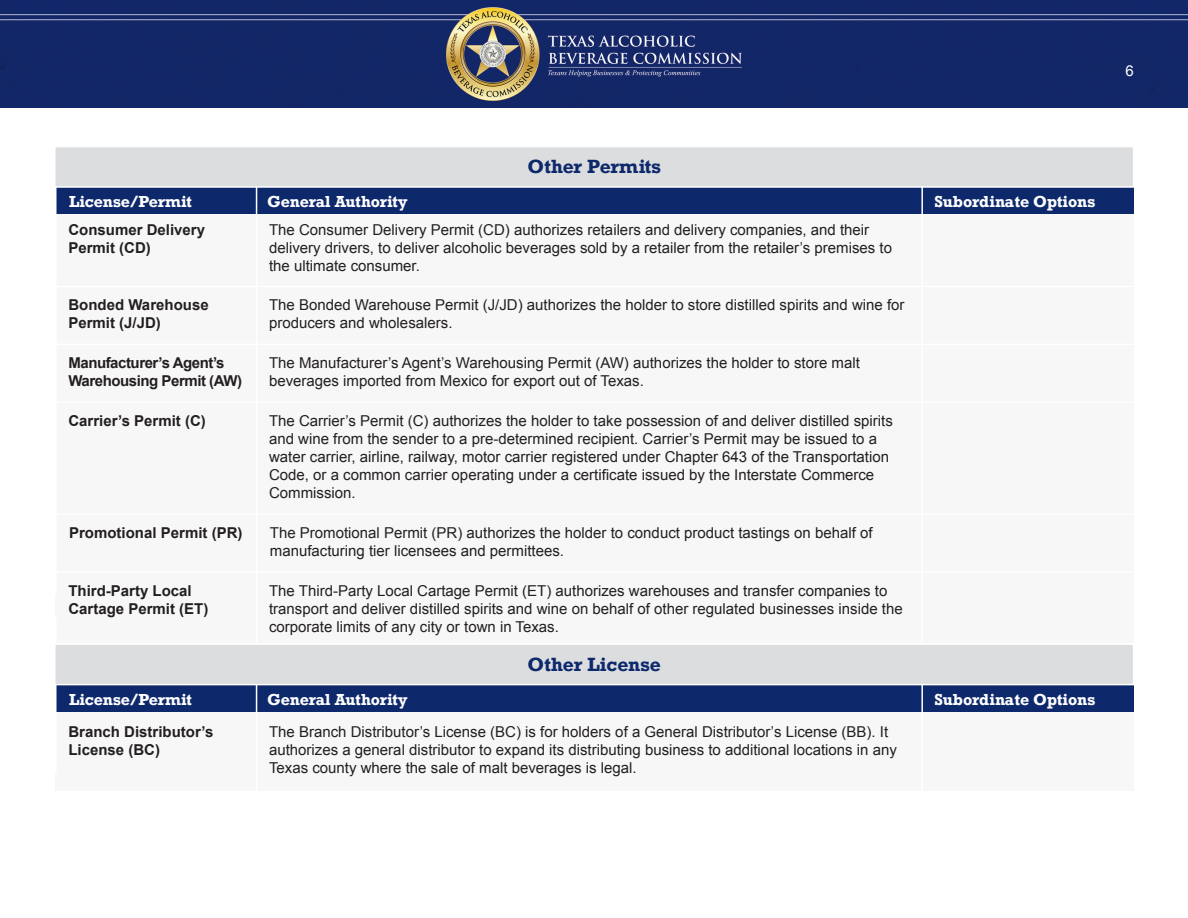
<style>
.page{position:relative;width:1188px;height:918px;background:#fff}
.page>*{position:absolute;margin:0;border:0;box-sizing:border-box;transform-origin:0 0}
.t1{font:700 18px "Rockwell";color:#0e296b}
.t2{font:15px/18px "Arial";color:#231f20}
.t3{font:700 15px/18px "Arial";color:#231f20}
.t4{font:700 15px "Rockwell";letter-spacing:-.01em;color:#fff}
.t5{font:700 15px/18px "Arial";letter-spacing:-.03em;color:#231f20}
.t6{font:15px "Arial";color:#fff}
</style>
<div class="page">
<div style="left:55px;top:214px;width:1078px;height:429px;background:#f7f7f8"></div>
<div style="left:55px;top:712px;width:1078px;height:79px;background:#f7f7f8"></div>
<hr style="left:54px;top:286px;width:1080px;height:1px;background:#fff">
<hr style="left:54px;top:344px;width:1080px;height:1px;background:#fff">
<hr style="left:54px;top:402px;width:1080px;height:1px;background:#fff">
<hr style="left:54px;top:514px;width:1080px;height:1px;background:#fff">
<hr style="left:54px;top:572px;width:1080px;height:1px;background:#fff">
<div style="left:55px;top:188px;width:1078px;height:26px;background:#0e296b"></div>
<div style="left:55px;top:685px;width:1078px;height:27px;background:#0e296b"></div>
<hr style="left:55px;top:137px;width:2px;height:457px;background:#fff">
<hr style="left:55px;top:617px;width:2px;height:156px;background:#fff">
<hr style="left:256px;top:184px;width:1px;height:459px;background:#fff">
<hr style="left:256px;top:682px;width:1px;height:109px;background:#fff">
<hr style="left:921px;top:184px;width:2px;height:459px;background:#fff">
<hr style="left:921px;top:682px;width:2px;height:109px;background:#fff">
<div style="left:54px;top:146px;width:1080px;height:42px;background:#dcdddf;border:2px solid #fff"></div>
<div style="left:54px;top:643px;width:1080px;height:42px;background:#dcdddf;border:2px solid #fff"></div>
<img style="left:0;top:0;width:1188px;height:108px">
<p class="t6" style="left:1126px;top:61px;width:10px">6</p>
<p class="t1" style="left:527px;top:155px;width:135px">Other Permits</p>
<p class="t4" style="left:69px;top:192px;width:124px">License/Permit</p>
<p class="t4" style="left:267px;top:192px;width:142px">General Authority</p>
<p class="t4" style="left:934px;top:192px;width:162px">Subordinate Options</p>
<p class="t3" style="left:68px;top:221px;width:138px">Consumer Delivery<br>Permit (CD)</p>
<p class="t3" style="left:68px;top:296px;width:142px">Bonded Warehouse<br>Permit (J/JD)</p>
<p class="t5" style="left:68px;top:354px;width:175px">Manufacturer’s Agent’s<br>Warehousing Permit (AW)</p>
<p class="t3" style="left:68px;top:412px;width:139px">Carrier’s Permit (C)</p>
<p class="t3" style="left:69px;top:524px;width:175px">Promotional Permit (PR)</p>
<p class="t3" style="left:68px;top:582px;width:142px">Third-Party Local<br>Cartage Permit (ET)</p>
<p class="t2" style="left:269px;top:221px;width:625px">The Consumer Delivery Permit (CD) authorizes retailers and delivery companies, and their delivery drivers, to deliver alcoholic beverages sold by a retailer from the retailer’s premises to the ultimate consumer.</p>
<p class="t2" style="left:269px;top:295px;width:637px">The Bonded Warehouse Permit (J/JD) authorizes the holder to store distilled spirits and wine for producers and wholesalers.</p>
<p class="t2" style="left:269px;top:353px;width:592px">The Manufacturer’s Agent’s Warehousing Permit (AW) authorizes the holder to store malt beverages imported from Mexico for export out of Texas.</p>
<p class="t2" style="left:269px;top:411px;width:625px">The Carrier’s Permit (C) authorizes the holder to take possession of and deliver distilled spirits and wine from the sender to a pre-determined recipient. Carrier’s Permit may be issued to a water carrier, airline, railway, motor carrier registered under Chapter 643 of the Transportation Code, or a common carrier operating under a certificate issued by the Interstate Commerce Commission.</p>
<p class="t2" style="left:270px;top:523px;width:604px">The Promotional Permit (PR) authorizes the holder to conduct product tastings on behalf of manufacturing tier licensees and permittees.</p>
<p class="t2" style="left:269px;top:581px;width:635px">The Third-Party Local Cartage Permit (ET) authorizes warehouses and transfer companies to transport and deliver distilled spirits and wine on behalf of other regulated businesses inside the corporate limits of any city or town in Texas.</p>
<p class="t1" style="left:528px;top:653px;width:135px">Other License</p>
<p class="t4" style="left:69px;top:690px;width:124px">License/Permit</p>
<p class="t4" style="left:267px;top:690px;width:142px">General Authority</p>
<p class="t4" style="left:934px;top:690px;width:162px">Subordinate Options</p>
<p class="t3" style="left:68px;top:724px;width:147px">Branch Distributor’s<br>License (BC)</p>
<p class="t2" style="left:269px;top:723px;width:629px">The Branch Distributor’s License (BC) is for holders of a General Distributor’s License (BB). It authorizes a general distributor to expand its distributing business to additional locations in any<br>Texas county where the sale of malt beverages is legal.</p>
</div>
